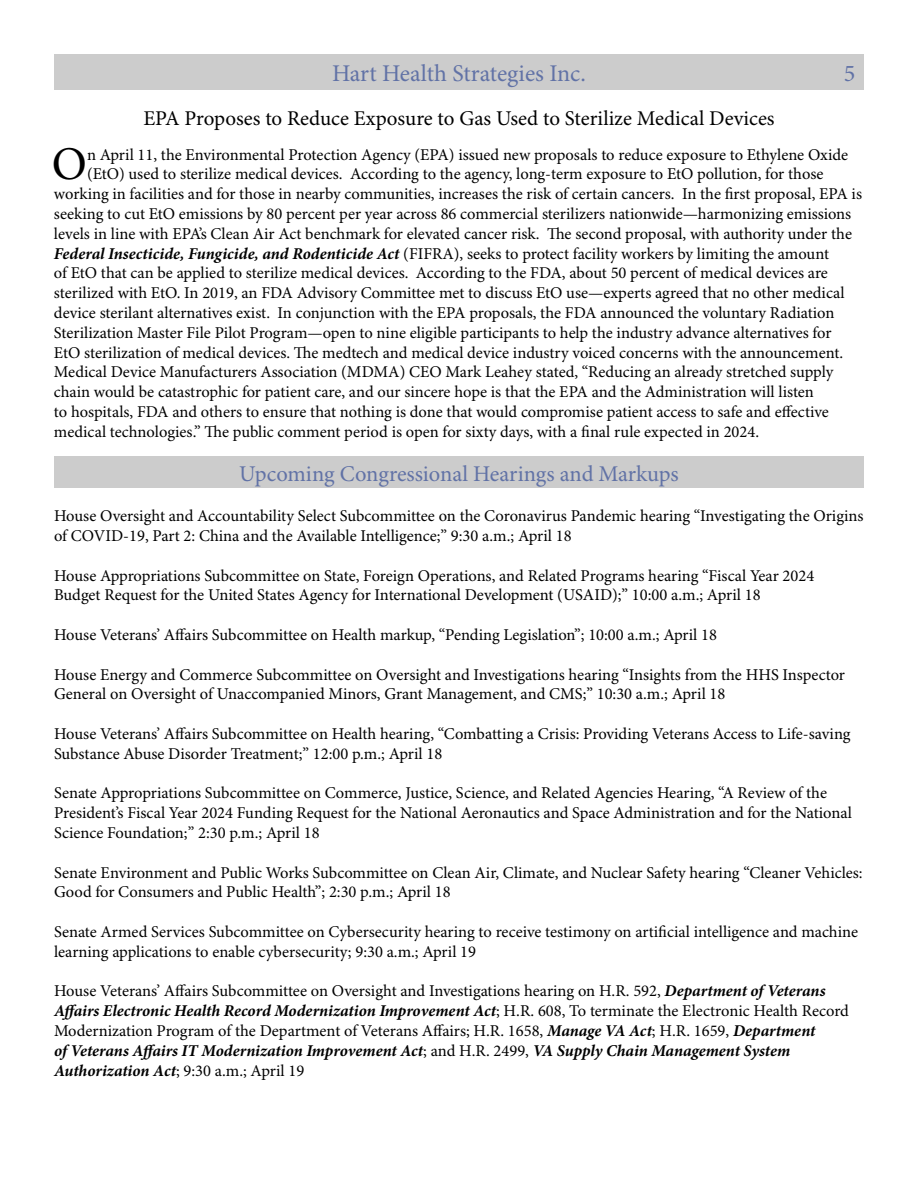
<style>
.page{position:relative;width:918px;height:1188px;background:#fff}
.page>*{position:absolute;margin:0;border:0;box-sizing:border-box;transform-origin:0 0}
.t1{font:46.95px "Minion Pro";color:#000}
.t2{font:24px "Minion Pro";color:#6172a6}
.t3{font:22.5px "Minion Pro";letter-spacing:-.005em;color:#6172a6}
.t4{font:21px "Minion Pro";color:#000}
.t5{font:16.5px/19.8px "Minion Pro";color:#000}
.s1{font-weight:700;font-style:italic}
</style>
<div class="page">
<div style="left:54px;top:54px;width:810px;height:36px;background:#ccc"></div>
<div style="left:54px;top:457px;width:810px;height:31px;background:#ccc"></div>
<h2 class="t2" style="left:332px;top:59px;width:255px">Hart Health Strategies Inc.</h2>
<h2 class="t2" style="left:844px;top:59px;width:13px">5</h2>
<p class="t4" style="left:143px;top:106px;width:633px">EPA Proposes to Reduce Exposure to Gas Used to Sterilize Medical Devices</p>
<h1 class="t1" style="left:52px;top:136px;width:37px">O</h1>
<p class="t5" style="left:87px;top:145px;width:763px">n April 11, the Environmental Protection Agency (EPA) issued new proposals to reduce exposure to Ethylene Oxide</p>
<p class="t5" style="left:87px;top:165px;width:738px">(EtO) used to sterilize medical devices. According to the agency, long-term exposure to EtO pollution, for those</p>
<p class="t5" style="left:54px;top:185px;width:810px">working in facilities and for those in nearby communities, increases the risk of certain cancers. In the first proposal, EPA is</p>
<p class="t5" style="left:54px;top:204px;width:799px">seeking to cut EtO emissions by 80 percent per year across 86 commercial sterilizers nationwide—harmonizing emissions</p>
<p class="t5" style="left:54px;top:224px;width:800px">levels in line with EPA’s Clean Air Act benchmark for elevated cancer risk. The second proposal, with authority under the</p>
<p class="t5" style="left:54px;top:244px;width:777px"><span class="s1">Federal Insecticide, Fungicide, and Rodenticide Act</span> (FIFRA), seeks to protect facility workers by limiting the amount</p>
<p class="t5" style="left:54px;top:264px;width:775px">of EtO that can be applied to sterilize medical devices. According to the FDA, about 50 percent of medical devices are</p>
<p class="t5" style="left:54px;top:284px;width:792px">sterilized with EtO. In 2019, an FDA Advisory Committee met to discuss EtO use—experts agreed that no other medical</p>
<p class="t5" style="left:54px;top:303px;width:782px">device sterilant alternatives exist. In conjunction with the EPA proposals, the FDA announced the voluntary Radiation</p>
<p class="t5" style="left:54px;top:323px;width:779px">Sterilization Master File Pilot Program—open to nine eligible participants to help the industry advance alternatives for</p>
<p class="t5" style="left:54px;top:343px;width:791px">EtO sterilization of medical devices. The medtech and medical device industry voiced concerns with the announcement.</p>
<p class="t5" style="left:54px;top:363px;width:781px">Medical Device Manufacturers Association (MDMA) CEO Mark Leahey stated, “Reducing an already stretched supply</p>
<p class="t5" style="left:54px;top:383px;width:761px">chain would be catastrophic for patient care, and our sincere hope is that the EPA and the Administration will listen</p>
<p class="t5" style="left:54px;top:402px;width:776px">to hospitals, FDA and others to ensure that nothing is done that would compromise patient access to safe and effective</p>
<p class="t5" style="left:54px;top:422px;width:707px">medical technologies.” The public comment period is open for sixty days, with a final rule expected in 2024.</p>
<h3 class="t3" style="left:239px;top:460px;width:441px">Upcoming Congressional Hearings and Markups</h3>
<p class="t5" style="left:54px;top:507px;width:811px">House Oversight and Accountability Select Subcommittee on the Coronavirus Pandemic hearing “Investigating the Origins of COVID-19, Part 2: China and the Available Intelligence;” 9:30 a.m.; April 18</p>
<p class="t5" style="left:54px;top:566px;width:762px">House Appropriations Subcommittee on State, Foreign Operations, and Related Programs hearing “Fiscal Year 2024<br>Budget Request for the United States Agency for International Development (USAID);” 10:00 a.m.; April 18</p>
<p class="t5" style="left:54px;top:626px;width:665px">House Veterans’ Affairs Subcommittee on Health markup, “Pending Legislation”; 10:00 a.m.; April 18</p>
<p class="t5" style="left:54px;top:665px;width:793px">House Energy and Commerce Subcommittee on Oversight and Investigations hearing “Insights from the HHS Inspector<br>General on Oversight of Unaccompanied Minors, Grant Management, and CMS;” 10:30 a.m.; April 18</p>
<p class="t5" style="left:54px;top:725px;width:798px">House Veterans’ Affairs Subcommittee on Health hearing, “Combatting a Crisis: Providing Veterans Access to Life-saving<br>Substance Abuse Disorder Treatment;” 12:00 p.m.; April 18</p>
<p class="t5" style="left:54px;top:784px;width:799px">Senate Appropriations Subcommittee on Commerce, Justice, Science, and Related Agencies Hearing, “A Review of the<br>President’s Fiscal Year 2024 Funding Request for the National Aeronautics and Space Administration and for the National<br>Science Foundation;” 2:30 p.m.; April 18</p>
<p class="t5" style="left:54px;top:863px;width:810px">Senate Environment and Public Works Subcommittee on Clean Air, Climate, and Nuclear Safety hearing “Cleaner Vehicles:<br>Good for Consumers and Public Health”; 2:30 p.m.; April 18</p>
<p class="t5" style="left:54px;top:923px;width:806px">Senate Armed Services Subcommittee on Cybersecurity hearing to receive testimony on artificial intelligence and machine learning applications to enable cybersecurity; 9:30 a.m.; April 19</p>
<p class="t5" style="left:54px;top:982px;width:797px">House Veterans’ Affairs Subcommittee on Oversight and Investigations hearing on H.R. 592, <span class="s1">Department of Veterans Affairs Electronic Health Record Modernization Improvement Act</span>; H.R. 608, To terminate the Electronic Health Record Modernization Program of the Department of Veterans Affairs; H.R. 1658, <span class="s1">Manage VA Act</span>; H.R. 1659, <span class="s1">Department<br>of Veterans Affairs IT Modernization Improvement Act</span>; and H.R. 2499, <span class="s1">VA Supply Chain Management System Authorization Act</span>; 9:30 a.m.; April 19</p>
</div>
